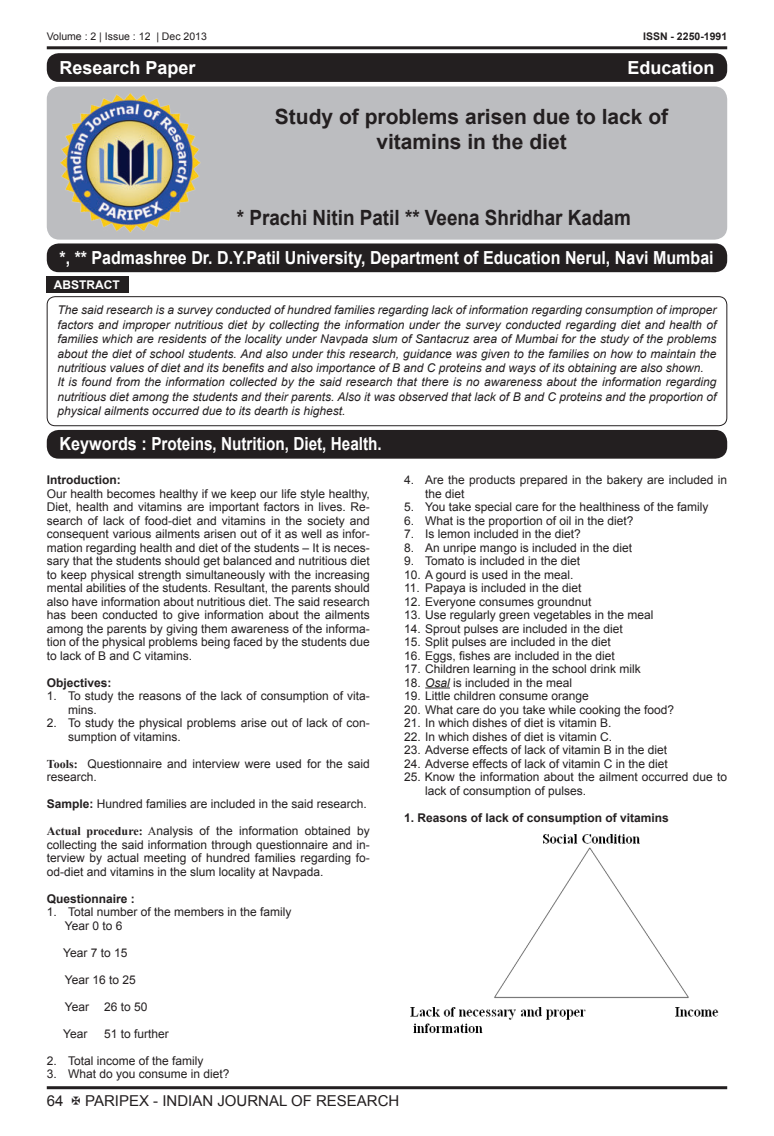
<style>
.page{position:relative;width:774px;height:1136px;background:#fff}
.page>*{position:absolute;margin:0;border:0;box-sizing:border-box;transform-origin:0 0}
.t1{font:700 21px/25.2px "Arial";color:#231f20;text-align:center}
.t2{font:700 21px "Arial";color:#231f20;scale:.9 1}
.t3{font:700 18px "Arial";color:#fff;scale:.89 1}
.t4{font:700 18px "Arial";color:#fff;scale:.9 1}
.t5{font:700 18px "Arial";color:#fff}
.t6{font:15px "Arial";color:#231f20}
.t7{font:12px/13.5px "Arial";color:#231f20}
.t8{font:italic 12px/14.4px "Arial";color:#231f20}
.t9{font:700 12px "Arial";color:#231f20}
.t10{font:700 12px "Arial";color:#fff}
.t11{font:10.5px "Arial";color:#231f20}
.t12{font:700 10.5px "Arial";color:#231f20}
.s1{font-family:"Times New Roman";font-weight:700}
.s2{font-weight:700}
.s3{font-family:"Times New Roman"}
.s4{font-style:italic}
</style>
<div class="page">
<hr style="left:47px;top:46px;width:680px;height:3px;background:#231f20">
<hr style="left:47px;top:1086px;width:680px;height:3px;background:#231f20">
<div style="left:47px;top:86px;width:680px;height:153px;background:#bcbdc0;border-radius:13px"></div>
<div style="left:47px;top:53px;width:680px;height:29px;background:#231f20;border-radius:12px"></div>
<img style="left:61px;top:93px;width:139px;height:140px">
<div style="left:47px;top:243px;width:680px;height:29px;background:#231f20;border-radius:12px"></div>
<div style="left:47px;top:296px;width:680px;height:130px;border:1px solid #231f20;border-radius:8px"></div>
<div style="left:47px;top:276px;width:82px;height:16px;background:#231f20"></div>
<div style="left:47px;top:430px;width:680px;height:28px;background:#231f20;border-radius:12px"></div>
<svg style="left:425px;top:687px;width:25px;height:1px"></svg>
<img style="left:410px;top:834px;width:309px;height:199px">
<p class="t11" style="left:47px;top:33px;width:162px">Volume : 2 | Issue : 12 | Dec 2013</p>
<p class="t12" style="left:643px;top:33px;width:86px">ISSN - 2250-1991</p>
<h2 class="t5" style="left:60px;top:61px;width:138px">Research Paper</h2>
<h2 class="t5" style="left:627px;top:61px;width:89px">Education</h2>
<h1 class="t1" style="left:275px;top:106px;width:395px">Study of problems arisen due to lack of vitamins in the diet</h1>
<h1 class="t2" style="left:237px;top:209px;width:439px">* Prachi Nitin Patil ** Veena Shridhar Kadam</h1>
<h2 class="t3" style="left:60px;top:251px;width:736px">*, ** Padmashree Dr. D.Y.Patil University, Department of Education Nerul, Navi Mumbai</h2>
<p class="t10" style="left:54px;top:280px;width:67px">ABSTRACT</p>
<p class="t8" style="left:57px;top:304px;width:661px">The said research is a survey conducted of hundred families regarding lack of information regarding consumption of improper factors and improper nutritious diet by collecting the information under the survey conducted regarding diet and health of families which are residents of the locality under Navpada slum of Santacruz area of Mumbai for the study of the problems about the diet of school students. And also under this research, guidance was given to the families on how to maintain the nutritious values of diet and its benefits and also importance of B and C proteins and ways of its obtaining are also shown.<br>It is found from the information collected by the said research that there is no awareness about the information regarding nutritious diet among the students and their parents. Also it was observed that lack of B and C proteins and the proportion of physical ailments occurred due to its dearth is highest.</p>
<h2 class="t4" style="left:60px;top:437px;width:360px">Keywords : Proteins, Nutrition, Diet, Health.</h2>
<p class="t9" style="left:47px;top:475px;width:75px">Introduction:</p>
<p class="t7" style="left:47px;top:487px;width:325px;text-align:justify">Our health becomes healthy if we keep our life style healthy, Diet, health and vitamins are important factors in lives. Re&shy;search of lack of food-diet and vitamins in the society and consequent various ailments arisen out of it as well as infor&shy;mation regarding health and diet of the students – It is neces&shy;sary that the students should get balanced and nutritious diet to keep physical strength simultaneously with the increasing mental abilities of the students. Resultant, the parents should also have information about nutritious diet. The said research has been conducted to give information about the ailments among the parents by giving them awareness of the informa&shy;tion of the physical problems being faced by the students due to lack of B and C vitamins.</p>
<p class="t9" style="left:47px;top:678px;width:66px">Objectives:</p>
<p class="t7" style="left:68px;top:690px;width:303px;text-indent:-21px">1. To study the reasons of the lack of consumption of vita&shy;mins.</p>
<p class="t7" style="left:68px;top:717px;width:303px;text-indent:-21px">2. To study the physical problems arise out of lack of con&shy;sumption of vitamins.</p>
<p class="t7" style="left:47px;top:757px;width:325px"><span class="s1">Tools:</span> Questionnaire and interview were used for the said research.</p>
<p class="t7" style="left:47px;top:798px;width:322px"><span class="s2">Sample:</span> Hundred families are included in the said research.</p>
<p class="t7" style="left:47px;top:825px;width:325px;text-align:justify"><span class="s1">Actual procedure:</span> <span class="s3">A</span>nalysis of the information obtained by collecting the said information through questionnaire and in&shy;terview by actual meeting of hundred families regarding fo&shy;od-diet and vitamins in the slum locality at Navpada.</p>
<p class="t9" style="left:47px;top:894px;width:90px">Questionnaire :</p>
<p class="t7" style="left:65px;top:906px;width:228px;text-indent:-18px">1. Total number of the members in the family<br>Year 0 to 6</p>
<p class="t7" style="left:63px;top:946px;width:66px">Year 7 to 15</p>
<p class="t7" style="left:65px;top:973px;width:72px">Year 16 to 25</p>
<p class="t7" style="left:65px;top:1000px;width:26px">Year</p>
<p class="t7" style="left:104px;top:1000px;width:45px">26 to 50</p>
<p class="t7" style="left:63px;top:1027px;width:26px">Year</p>
<p class="t7" style="left:104px;top:1027px;width:66px">51 to further</p>
<p class="t7" style="left:47px;top:1054px;width:158px">2. Total income of the family</p>
<p class="t7" style="left:47px;top:1068px;width:184px">3. What do you consume in diet?</p>
<p class="t7" style="left:425px;top:474px;width:303px;text-indent:-21px">4. Are the products prepared in the bakery are included in the diet</p>
<p class="t7" style="left:404px;top:501px;width:306px">5. You take special care for the healthiness of the family</p>
<p class="t7" style="left:404px;top:514px;width:231px">6. What is the proportion of oil in the diet?</p>
<p class="t7" style="left:404px;top:528px;width:178px">7. Is lemon included in the diet?</p>
<p class="t7" style="left:404px;top:541px;width:230px">8. An unripe mango is included in the diet</p>
<p class="t7" style="left:404px;top:555px;width:178px">9. Tomato is included in the diet</p>
<p class="t7" style="left:404px;top:568px;width:171px">10. A gourd is used in the meal.</p>
<p class="t7" style="left:404px;top:582px;width:179px">11. Papaya is included in the diet</p>
<p class="t7" style="left:404px;top:595px;width:189px">12. Everyone consumes groundnut</p>
<p class="t7" style="left:404px;top:609px;width:251px">13. Use regularly green vegetables in the meal</p>
<p class="t7" style="left:404px;top:622px;width:220px">14. Sprout pulses are included in the diet</p>
<p class="t7" style="left:404px;top:636px;width:208px">15. Split pulses are included in the diet</p>
<p class="t7" style="left:404px;top:648px;width:212px">16. Eggs, fishes are included in the diet</p>
<p class="t7" style="left:404px;top:663px;width:238px">17. Children learning in the school drink milk</p>
<p class="t7" style="left:404px;top:676px;width:169px">18. <span class="s4">Osal</span> is included in the meal</p>
<p class="t7" style="left:404px;top:690px;width:186px">19. Little children consume orange</p>
<p class="t7" style="left:404px;top:703px;width:272px">20. What care do you take while cooking the food?</p>
<p class="t7" style="left:404px;top:717px;width:209px">21. In which dishes of diet is vitamin B.</p>
<p class="t7" style="left:404px;top:730px;width:210px">22. In which dishes of diet is vitamin C.</p>
<p class="t7" style="left:404px;top:744px;width:265px">23. Adverse effects of lack of vitamin B in the diet</p>
<p class="t7" style="left:404px;top:757px;width:265px">24. Adverse effects of lack of vitamin C in the diet</p>
<p class="t7" style="left:425px;top:771px;width:303px;text-indent:-21px">25. Know the information about the ailment occurred due to lack of consumption of pulses.</p>
<p class="t9" style="left:404px;top:813px;width:266px">1. Reasons of lack of consumption of vitamins</p>
<p class="t6" style="left:47px;top:1094px;width:18px">64</p>
<p class="t6" style="left:85px;top:1094px;width:316px">PARIPEX - INDIAN JOURNAL OF RESEARCH</p>
</div>
